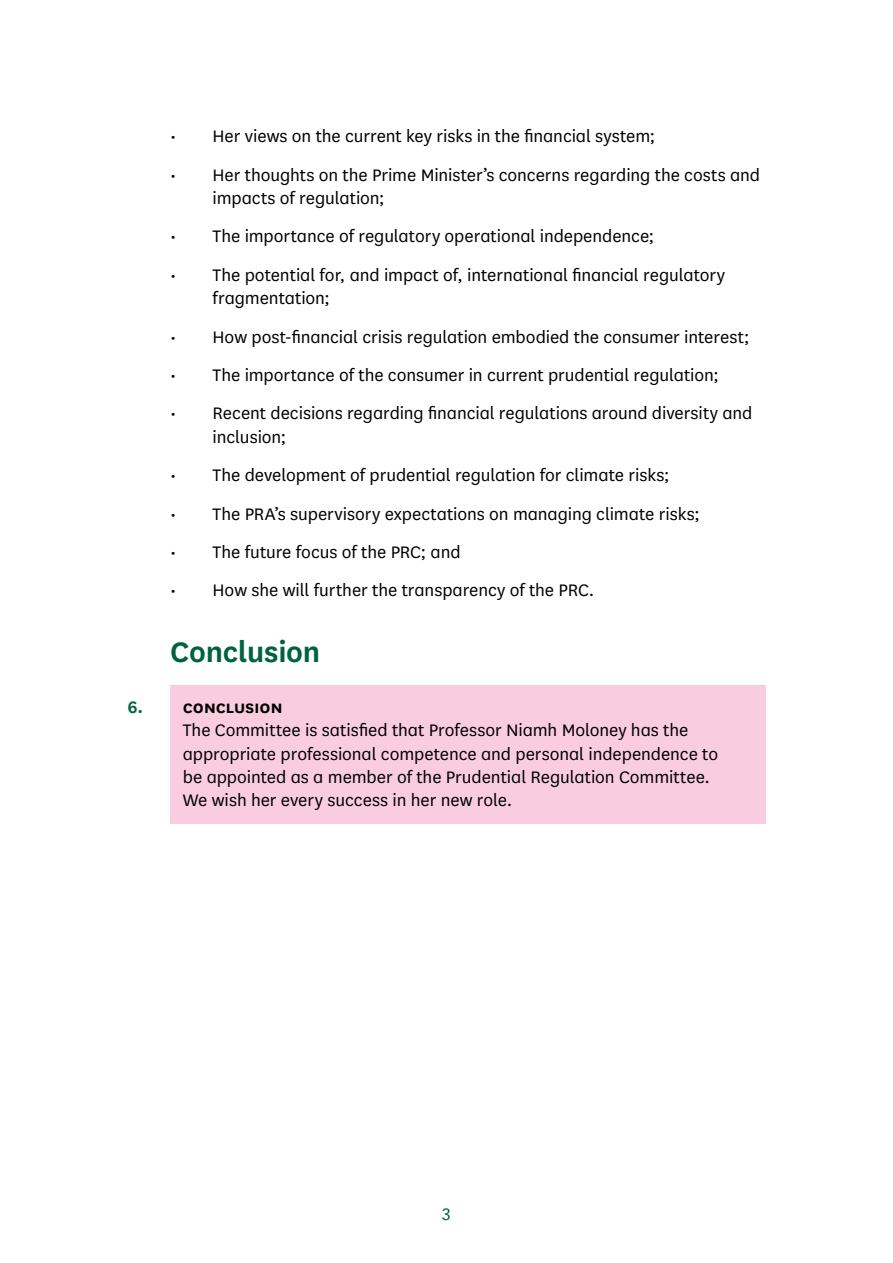
<style>
.page{position:relative;width:893px;height:1263px;background:#fff}
.page>*{position:absolute;margin:0;border:0;box-sizing:border-box;transform-origin:0 0}
.t1{font:33px "National LFSN Semibold";color:#006243}
.Unordered_list_1{font:19.5px/23.4px "National LFSN Book";letter-spacing:-.005em;color:#000}
.CR_Para_1{font:19.5px/23.4px "National LFSN Book";letter-spacing:-.005em;color:#000}
.t2{font:19.5px "National LFSN Book";color:#006243}
.s1{font-family:"National LFSN Semibold";color:#006243}
.s2{font-family:"National LFSN Semibold"}
</style>
<div class="page">
<div style="left:170px;top:685px;width:595px;height:139px;background:#f9cce0"></div>
<p class="Unordered_list_1" style="left:170px;top:124px;width:487px">• Her views on the current key risks in the financial system;</p>
<p class="Unordered_list_1" style="left:213px;top:162px;width:549px;text-indent:-43px">• Her thoughts on the Prime Minister’s concerns regarding the costs and impacts of regulation;</p>
<p class="Unordered_list_1" style="left:170px;top:224px;width:486px">• The importance of regulatory operational independence;</p>
<p class="Unordered_list_1" style="left:213px;top:262px;width:514px;text-indent:-43px">• The potential for, and impact of, international financial regulatory fragmentation;</p>
<p class="Unordered_list_1" style="left:170px;top:324px;width:581px">• How post-financial crisis regulation embodied the consumer interest;</p>
<p class="Unordered_list_1" style="left:170px;top:362px;width:550px">• The importance of the consumer in current prudential regulation;</p>
<p class="Unordered_list_1" style="left:213px;top:401px;width:541px;text-indent:-43px">• Recent decisions regarding financial regulations around diversity and inclusion;</p>
<p class="Unordered_list_1" style="left:170px;top:463px;width:501px">• The development of prudential regulation for climate risks;</p>
<p class="Unordered_list_1" style="left:170px;top:501px;width:531px">• The PRA’s supervisory expectations on managing climate risks;</p>
<p class="Unordered_list_1" style="left:170px;top:539px;width:292px">• The future focus of the PRC; and</p>
<p class="Unordered_list_1" style="left:170px;top:578px;width:426px">• How she will further the transparency of the PRC.</p>
<h2 class="t1" style="left:170px;top:628px;width:152px">Conclusion</h2>
<p class="CR_Para_1" style="left:183px;top:694px;width:537px;text-indent:-55px"><span class="s1">6.</span> <span class="s2">conclusion<br></span>The Committee is satisfied that Professor Niamh Moloney has the appropriate professional competence and personal independence to be appointed as a member of the Prudential Regulation Committee.<br>We wish her every success in her new role.</p>
<p class="t2" style="left:442px;top:1202px;width:10px">3</p>
</div>
